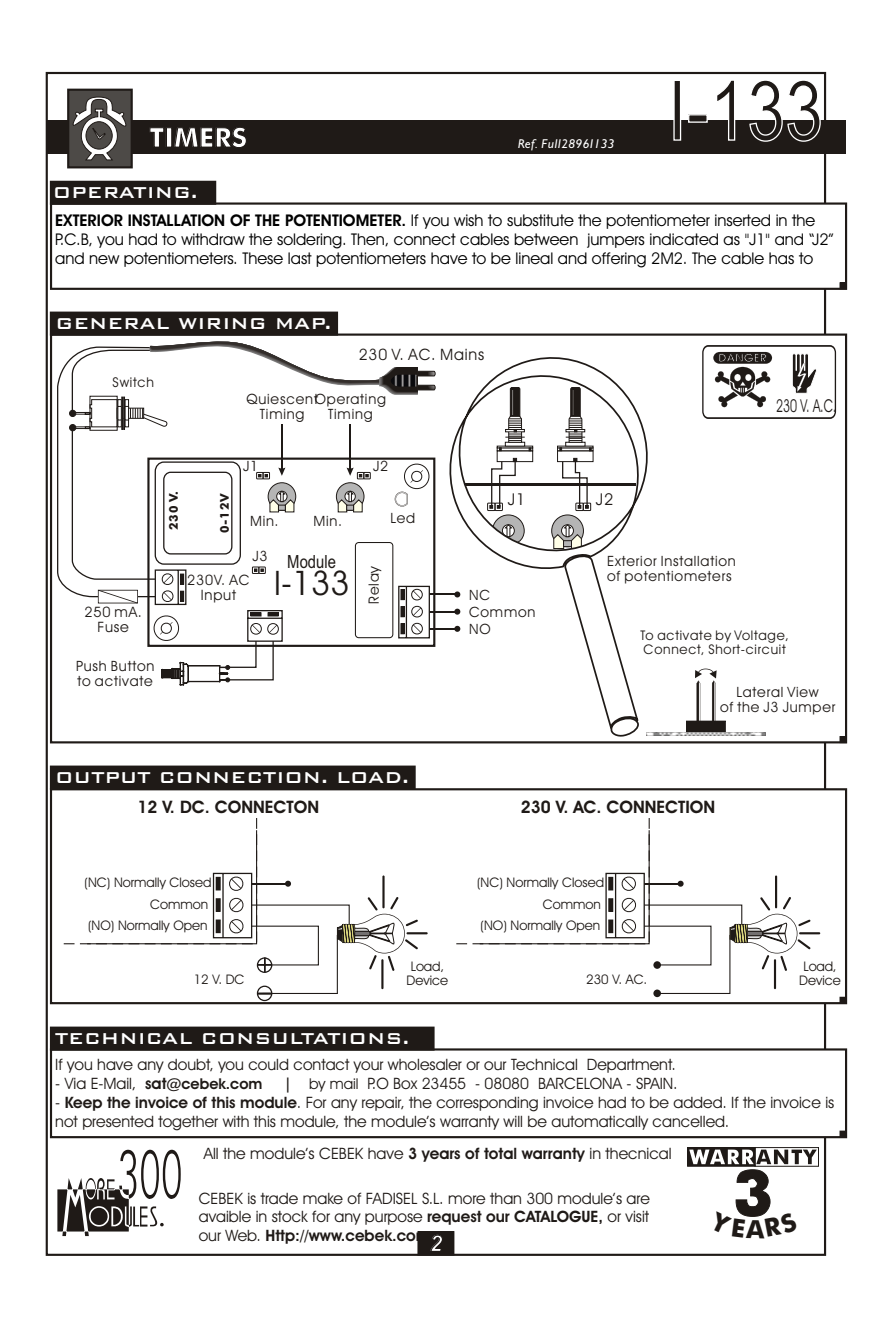
<style>
.page{position:relative;width:894px;height:1319px;background:#fff}
.page>*{position:absolute;margin:0;border:0;box-sizing:border-box;transform-origin:0 0}
.t1{font:83.4px "Arial Narrow";color:#1f1a17}
.t2{font:33.9px "Avant Garde Bk BT";color:#1f1a17}
.t3{font:700 27px "Futura Md BT";color:#fff}
.t4{font:italic 700 22.5px "Arial";color:#fff}
.t5{font:21px "Bank Gothic Md BT";color:#fff}
.t6{font:18.15px "Arial Narrow";color:#1f1a17}
.t7{font:17.85px "Avant Garde Bk BT";color:#1f1a17;scale:.7 1}
.t8{font:700 17.25px "Avant Garde Bk BT";color:#1f1a17}
.t9{font:16.35px "Avant Garde Bk BT";color:#1f1a17}
.t10{font:16.2px/19.4px "Avant Garde Bk BT";color:#000}
.t11{font:15.75px/18.9px "Avant Garde Bk BT";color:#1f1a17}
.t12{font:15.75px "Avant Garde Bk BT";letter-spacing:.055em;color:#1f1a17}
.t13{font:14.4px/15px "Avant Garde Bk BT";letter-spacing:.055em;color:#1f1a17;text-align:center}
.t14{font:14.25px/14.9px "Avant Garde Bk BT";letter-spacing:.055em;color:#1f1a17;text-align:center}
.t15{font:13.5px "Avant Garde Bk BT";letter-spacing:.055em;color:#1f1a17}
.t16{font:13.35px/14px "Avant Garde Bk BT";letter-spacing:.055em;color:#1f1a17}
.t17{font:13.35px/13.8px "Avant Garde Bk BT";color:#1f1a17;text-align:center}
.t18{font:13.2px "Avant Garde Bk BT";color:#1f1a17}
.t19{font:italic 12.75px "Humanst 521 BT";letter-spacing:.05em;color:#fff}
.t20{font:700 12px "Futura Md BT";letter-spacing:.065em;color:#1f1a17}
.s1{font-weight:700}
.s2{font-weight:700;font-size:15px}
.s3{font-size:15px}
</style>
<div class="page">
<div style="left:46px;top:72px;width:780px;height:1183px;background:#fff;border:2px solid #1f1a17"></div>
<div style="left:50px;top:333px;width:797px;height:410px;background:#fff;border:2px solid #1f1a17"></div>
<div style="left:50px;top:202px;width:797px;height:88px;background:#fff;border:2px solid #1f1a17"></div>
<svg style="left:840px;top:736px;width:6px;height:6px"></svg>
<div style="left:47px;top:121px;width:799px;height:33px;background:#1f1a17"></div>
<div style="left:67px;top:89px;width:66px;height:79px;background:#4d4a47;border:2px solid #1f1a17"></div>
<svg style="left:69px;top:97px;width:62px;height:63px"></svg>
<div style="left:50px;top:1048px;width:797px;height:90px;background:#fff;border:2px solid #1f1a17"></div>
<svg style="left:840px;top:1131px;width:6px;height:6px"></svg>
<svg style="left:840px;top:283px;width:6px;height:6px"></svg>
<div style="left:50px;top:311px;width:288px;height:25px;background:#1f1a17;border:2px solid #1f1a17"></div>
<div style="left:50px;top:181px;width:166px;height:24px;background:#1f1a17;border:2px solid #1f1a17"></div>
<div style="left:50px;top:1026px;width:385px;height:24px;background:#1f1a17;border:2px solid #1f1a17"></div>
<div style="left:418px;top:1231px;width:36px;height:24px;background:#1f1a17"></div>
<svg style="left:695px;top:668px;width:22px;height:52px"></svg>
<div style="left:686px;top:721px;width:39px;height:12px;background:#1f1a17"></div>
<hr style="left:686px;top:720px;width:39px;height:1px;background:#1f1a17">
<svg style="left:725px;top:720px;width:1px;height:12px"></svg>
<hr style="left:646px;top:732px;width:120px;height:3px;background:#bfbfbf">
<hr style="left:646px;top:732px;width:120px;height:1px;background:#1f1a17">
<hr style="left:646px;top:735px;width:120px;height:1px;background:#1f1a17">
<hr style="left:413px;top:594px;width:44px;height:1px;background:#1f1a17">
<hr style="left:413px;top:611px;width:44px;height:1px;background:#1f1a17">
<hr style="left:413px;top:628px;width:44px;height:1px;background:#1f1a17">
<svg style="left:702px;top:345px;width:134px;height:74px"></svg>
<svg style="left:440px;top:357px;width:218px;height:387px"></svg>
<div style="left:497px;top:450px;width:36px;height:12px;background:#fff;border:1px solid #1f1a17"></div>
<svg style="left:497px;top:448px;width:36px;height:3px"></svg>
<div style="left:497px;top:446px;width:36px;height:2px;background:#fff;border:1px solid #1f1a17"></div>
<svg style="left:489px;top:458px;width:36px;height:91px"></svg>
<svg style="left:499px;top:387px;width:32px;height:64px"></svg>
<svg style="left:57px;top:341px;width:378px;height:344px"></svg>
<div style="left:268px;top:612px;width:10px;height:4px;border:1px solid #1f1a17"></div>
<div style="left:50px;top:765px;width:366px;height:24px;background:#1f1a17;border:2px solid #1f1a17"></div>
<div style="left:50px;top:788px;width:797px;height:216px;background:#fff;border:2px solid #1f1a17"></div>
<svg style="left:840px;top:997px;width:6px;height:6px"></svg>
<div style="left:653px;top:989px;width:8px;height:8px;background:#1f1a17;border-radius:50%"></div>
<div style="left:257px;top:985px;width:15px;height:16px;border:1px solid #1f1a17;border-radius:50%"></div>
<svg style="left:63px;top:818px;width:365px;height:176px"></svg>
<svg style="left:456px;top:818px;width:364px;height:176px"></svg>
<div style="left:755px;top:1147px;width:64px;height:19px;border:1px solid #1f1a17"></div>
<div style="left:687px;top:1147px;width:68px;height:19px;border:1px solid #1f1a17"></div>
<svg style="left:57px;top:1149px;width:124px;height:87px"></svg>
<svg style="left:689px;top:1149px;width:128px;height:68px"></svg>
<h3 class="t3" style="left:149px;top:127px;width:99px">TIMERS</h3>
<p class="t19" style="left:518px;top:138px;width:98px">Ref. Full2896I133</p>
<h3 class="t5" style="left:53px;top:182px;width:147px">OPERATING.</h3>
<h1 class="t1" style="left:668px;top:79px;width:157px">I-133</h1>
<p class="t10" style="left:55px;top:212px;width:780px"><span class="s1">EXTERIOR INSTALLATION OF THE POTENTIOMETER.</span> If you wish to substitute the potentiometer inserted in the<br>P.C.B, you had to withdraw the soldering. Then, connect cables between jumpers indicated as "J1" and “J2” and new potentiometers. These last potentiometers have to be lineal and offering 2M2. The cable has to</p>
<h3 class="t5" style="left:55px;top:313px;width:278px">GENERAL WIRING MAP.</h3>
<p class="t15" style="left:113px;top:377px;width:43px">Switch</p>
<p class="t12" style="left:359px;top:347px;width:127px">230 V. AC. Mains</p>
<p class="t20" style="left:169px;top:530px;width:41px;rotate:-90deg">230 V.</p>
<p class="t20" style="left:220px;top:533px;width:41px;rotate:-90deg">0-12V</p>
<p class="t14" style="left:315px;top:392px;width:73px">Operating<br>Timing</p>
<p class="t14" style="left:247px;top:393px;width:73px">Quiescent<br>Timing</p>
<p class="t14" style="left:243px;top:460px;width:17px">J1</p>
<p class="t14" style="left:373px;top:460px;width:17px">J2</p>
<p class="t14" style="left:250px;top:514px;width:30px">Min.</p>
<p class="t14" style="left:314px;top:514px;width:30px">Min.</p>
<p class="t14" style="left:391px;top:511px;width:26px">Led</p>
<p class="t9" style="left:508px;top:492px;width:19px">J1</p>
<p class="t9" style="left:596px;top:492px;width:19px">J2</p>
<p class="t7" style="left:776px;top:398px;width:88px">230 V. A.C.</p>
<p class="t13" style="left:85px;top:606px;width:59px">250 mA.<br>Fuse</p>
<p class="t14" style="left:76px;top:660px;width:80px;text-align:left">Push Button to activate</p>
<p class="t14" style="left:253px;top:550px;width:17px">J3</p>
<p class="t13" style="left:187px;top:573px;width:64px">230V. AC<br>Input</p>
<p class="t6" style="left:287px;top:554px;width:50px">Module</p>
<h2 class="t2" style="left:274px;top:569px;width:77px">I-133</h2>
<p class="t14" style="left:368px;top:604px;width:40px;rotate:-90deg">Relay</p>
<p class="t14" style="left:469px;top:588px;width:22px">NC</p>
<p class="t14" style="left:469px;top:623px;width:23px">NO</p>
<p class="t14" style="left:469px;top:606px;width:68px">Common</p>
<p class="t14" style="left:607px;top:555px;width:130px;text-align:left">Exterior Installation of potentiometers</p>
<p class="t16" style="left:640px;top:630px;width:150px">To activate by Voltage,<br>Connect, Short-circuit</p>
<p class="t14" style="left:720px;top:686px;width:117px">Lateral View<br>of the J3 Jumper</p>
<h3 class="t5" style="left:55px;top:767px;width:355px">OUTPUT CONNECTION. LOAD.</h3>
<p class="t8" style="left:137px;top:800px;width:183px">12 V. DC. CONNECTON</p>
<p class="t8" style="left:521px;top:800px;width:196px">230 V. AC. CONNECTION</p>
<p class="t18" style="left:85px;top:876px;width:128px">(NC) Normally Closed</p>
<p class="t18" style="left:477px;top:876px;width:128px">(NC) Normally Closed</p>
<p class="t18" style="left:150px;top:899px;width:60px">Common</p>
<p class="t18" style="left:543px;top:899px;width:60px">Common</p>
<p class="t18" style="left:88px;top:919px;width:121px">(NO) Normally Open</p>
<p class="t18" style="left:481px;top:919px;width:121px">(NO) Normally Open</p>
<p class="t18" style="left:194px;top:973px;width:52px">12 V. DC</p>
<p class="t17" style="left:407px;top:961px;width:43px">Load,<br>Device</p>
<p class="t16" style="left:803px;top:961px;width:35px">Load,</p>
<p class="t18" style="left:586px;top:973px;width:62px">230 V. AC.</p>
<p class="t16" style="left:799px;top:974px;width:43px">Device</p>
<h3 class="t5" style="left:55px;top:1028px;width:356px">TECHNICAL CONSULTATIONS.</h3>
<p class="t11" style="left:55px;top:1056px;width:622px">If you have any doubt, you could contact your wholesaler or our Technical Department.</p>
<p class="t11" style="left:55px;top:1075px;width:209px">- Via E-Mail, <span class="s1">sat</span><span class="s2">@cebek.com</span></p>
<p class="t11" style="left:284px;top:1075px;width:395px"><span class="s2">|</span> <span class="s3">by mail</span> P.O Box 23455 - 08080 BARCELONA - SPAIN.</p>
<p class="t11" style="left:55px;top:1094px;width:781px">- <span class="s1">Keep the invoice of this module</span>. For any repair, the corresponding invoice had to be added. If the invoice is not presented together with this module, the module’s warranty will be automatically cancelled.</p>
<p class="t11" style="left:204px;top:1145px;width:470px">All the module’s CEBEK have <span class="s1">3 years of total warranty</span> in thecnical</p>
<p class="t11" style="left:199px;top:1190px;width:453px;text-align:justify">CEBEK is trade make of FADISEL S.L. more than 300 module’s are avaible in stock for any purpose <span class="s1">request our CATALOGUE,</span> or visit our Web. <span class="s1">Http://www.cebek.com</span></p>
<h3 class="t4" style="left:430px;top:1235px;width:14px">2</h3>
</div>
